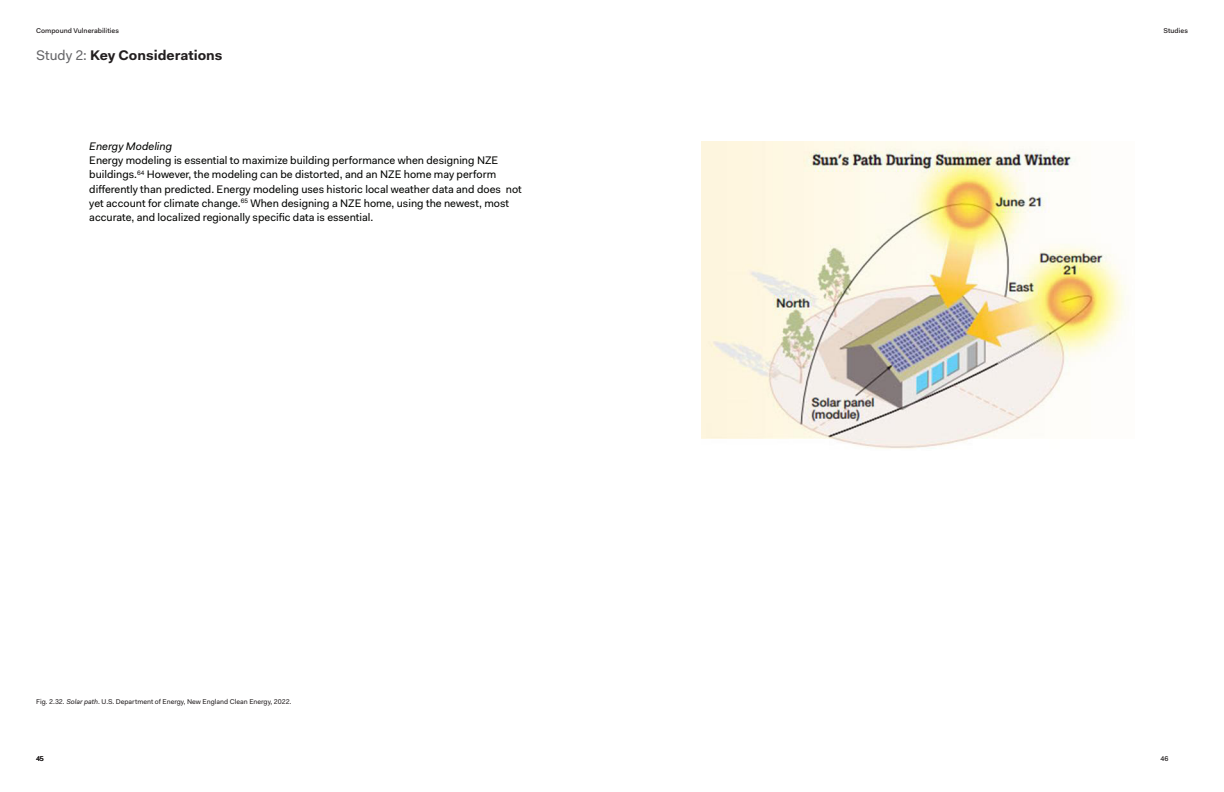
<style>
.page{position:relative;width:1224px;height:792px;background:#fff}
.page>*{position:absolute;margin:0;border:0;box-sizing:border-box;transform-origin:0 0}
.OFU_MOP_Titles_Fakt{font:700 14px "Fakt";color:#231f20}
.OFU_Research_Report{font:11px/14.3px "Fakt";color:#040503}
.OFU_Research_Report-2{font:italic 11px "Fakt";color:#040503}
.OFU_Research_Report-3{font:7px "Fakt";color:#231f20}
.OFU_Research_Report-4{font:500 7px "Fakt";color:#231f20}
.s1{font-weight:400;color:#656568}
.s2{font-style:italic}
</style>
<div class="page">
<img style="left:702px;top:141px;width:426px;height:308px">
<p class="OFU_Research_Report-4" style="left:36px;top:26px;width:84px">Compound Vulnerabilities</p>
<p class="OFU_Research_Report-4" style="left:1164px;top:26px;width:26px">Studies</p>
<p class="OFU_MOP_Titles_Fakt" style="left:36px;top:46px;width:188px"><span class="s1">Study 2:</span> Key Considerations</p>
<p class="OFU_Research_Report-2" style="left:89px;top:139px;width:85px">Energy Modeling</p>
<p class="OFU_Research_Report" style="left:89px;top:153px;width:434px">Energy modeling is essential to maximize building performance when designing NZE buildings.<sup>64</sup> However, the modeling can be distorted, and an NZE home may perform differently than predicted. Energy modeling uses historic local weather data and does not yet account for climate change.<sup>65</sup> When designing a NZE home, using the newest, most accurate, and localized regionally specific data is essential.</p>
<p class="OFU_Research_Report-3" style="left:36px;top:698px;width:257px">Fig. 2.32. <span class="s2">Solar path</span>. U.S. Department of Energy, New England Clean Energy, 2022.</p>
<p class="OFU_Research_Report-4" style="left:36px;top:755px;width:9px">45</p>
<p class="OFU_Research_Report-4" style="left:1161px;top:755px;width:9px">46</p>
</div>
